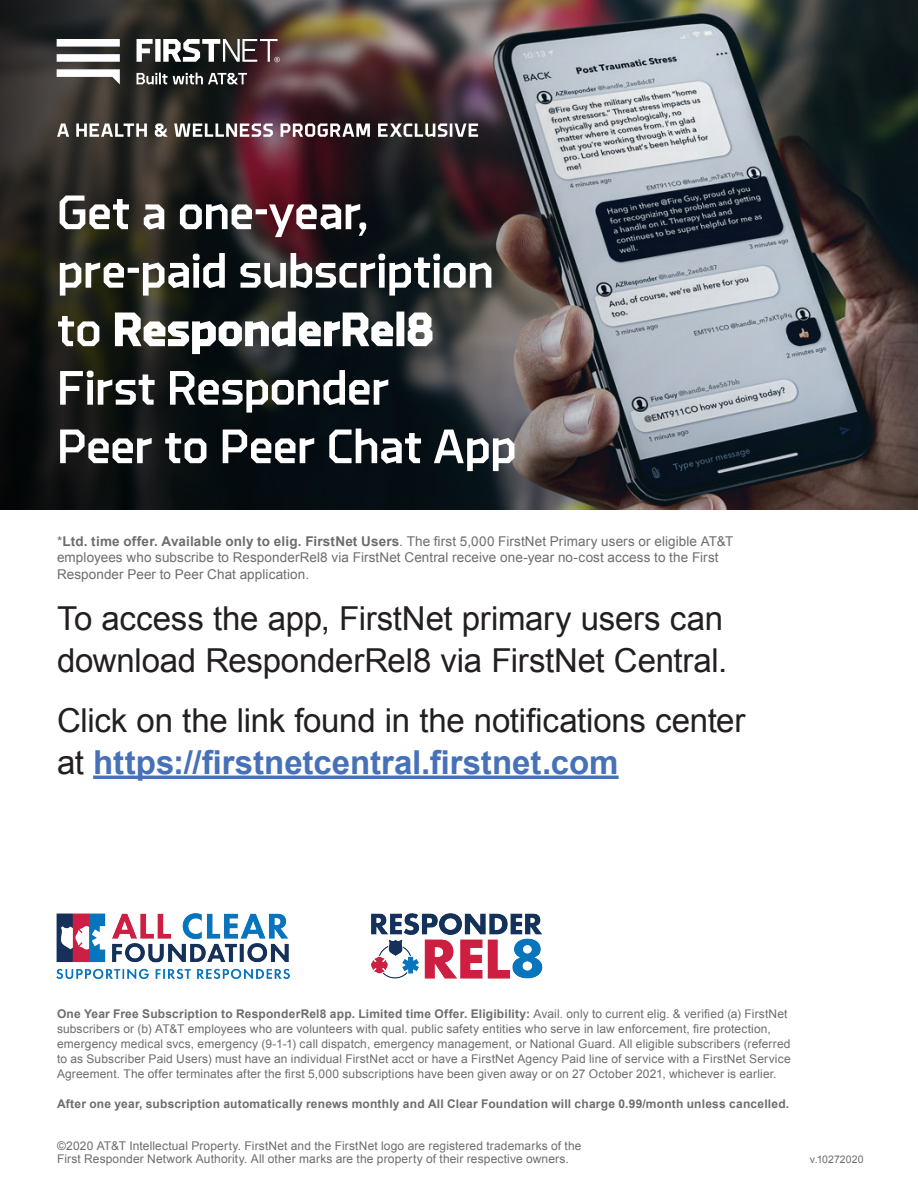
<style>
.page{position:relative;width:918px;height:1188px;background:#fff}
.page>*{position:absolute;margin:0;border:0;box-sizing:border-box;transform-origin:0 0}
.t1{font:33px/42px "Arial";letter-spacing:-.01em;color:#231f20}
.t2{font:13.5px/16.5px "Arial";letter-spacing:.01em;color:#6c6d70}
.t3{font:12px/15px "Arial";letter-spacing:.01em;color:#6c6d70}
.t4{font:700 12px "Arial";letter-spacing:.015em;color:#6c6d70}
.t5{font:10.5px "Arial";letter-spacing:.01em;color:#6c6d70}
.s1{font-weight:700}
.s2{font-weight:700;color:#4671b8}
</style>
<div class="page">
<hr style="left:93px;top:776px;width:526px;height:3px;background:#4671b8">
<img style="left:371px;top:913px;width:172px;height:66px">
<img style="left:56px;top:913px;width:234px;height:66px">
<img style="left:0;top:0;width:918px;height:510px">
<svg style="left:57px;top:39px;width:223px;height:46px"></svg>
<svg style="left:60px;top:429px;width:454px;height:42px"></svg>
<svg style="left:60px;top:370px;width:328px;height:43px"></svg>
<svg style="left:58px;top:312px;width:374px;height:42px"></svg>
<svg style="left:60px;top:253px;width:431px;height:43px"></svg>
<svg style="left:60px;top:196px;width:306px;height:41px"></svg>
<svg style="left:57px;top:124px;width:421px;height:13px"></svg>
<p class="t2" style="left:57px;top:533px;width:678px">*<span class="s1">Ltd. time offer. Available only to elig. FirstNet Users</span>. The first 5,000 FirstNet Primary users or eligible AT&amp;T employees who subscribe to ResponderRel8 via FirstNet Central receive one-year no-cost access to the First<br>Responder Peer to Peer Chat application.</p>
<h1 class="t1" style="left:57px;top:598px;width:672px">To access the app, FirstNet primary users can download ResponderRel8 via FirstNet Central.</h1>
<h1 class="t1" style="left:57px;top:700px;width:690px">Click on the link found in the notifications center at <span class="s2">https://firstnetcentral.firstnet.com</span></h1>
<p class="t3" style="left:57px;top:1007px;width:735px"><span class="s1">One Year Free Subscription to ResponderRel8 app. Limited time Offer. Eligibility:</span> Avail. only to current elig. &amp; verified (a) FirstNet subscribers or (b) AT&amp;T employees who are volunteers with qual. public safety entities who serve in law enforcement, fire protection, emergency medical svcs, emergency (9-1-1) call dispatch, emergency management, or National Guard. All eligible subscribers (referred to as Subscriber Paid Users) must have an individual FirstNet acct or have a FirstNet Agency Paid line of service with a FirstNet Service Agreement. The offer terminates after the first 5,000 subscriptions have been given away or on 27 October 2021, whichever is earlier.</p>
<p class="t4" style="left:57px;top:1096px;width:734px">After one year, subscription automatically renews monthly and All Clear Foundation will charge 0.99/month unless cancelled.</p>
<p class="t3" style="left:57px;top:1139px;width:526px;line-height:13.2px">©2020 AT&amp;T Intellectual Property. FirstNet and the FirstNet logo are registered trademarks of the<br>First Responder Network Authority. All other marks are the property of their respective owners.</p>
<p class="t5" style="left:810px;top:1152px;width:55px">v.10272020</p>
</div>
